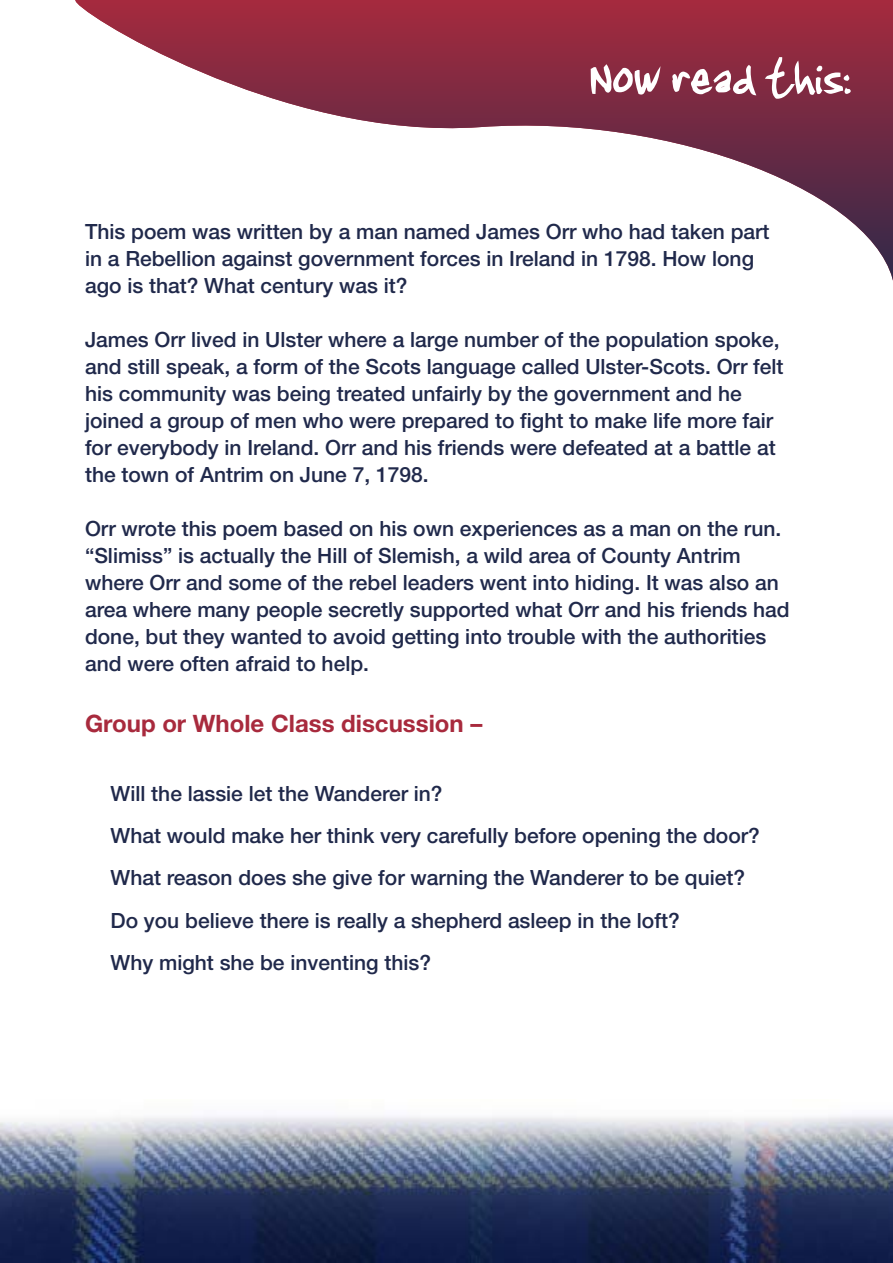
<style>
.page{position:relative;width:893px;height:1263px;background:#fff}
.page>*{position:absolute;margin:0;border:0;box-sizing:border-box;transform-origin:0 0}
.t1{font:63px "Jenkinsv 20 Thik";color:#fff}
.t2{font:700 24px "Helvetica Neue";color:#a82a3d}
.t3{font:500 21px/27px "Helvetica Neue";color:#20294b}
</style>
<div class="page">
<img style="left:0;top:1115px;width:892px;height:147px">
<svg style="left:75px;top:0;width:818px;height:281px"></svg>
<h1 class="t1" style="left:589px;top:43px;width:263px">Now read this:</h1>
<p class="t3" style="left:85px;top:220px;width:686px">This poem was written by a man named James Orr who had taken part in a Rebellion against government forces in Ireland in 1798. How long ago is that? What century was it?</p>
<p class="t3" style="left:85px;top:328px;width:700px">James Orr lived in Ulster where a large number of the population spoke, and still speak, a form of the Scots language called Ulster-Scots. Orr felt his community was being treated unfairly by the government and he joined a group of men who were prepared to fight to make life more fair for everybody in Ireland. Orr and his friends were defeated at a battle at the town of Antrim on June 7, 1798.</p>
<p class="t3" style="left:85px;top:517px;width:706px">Orr wrote this poem based on his own experiences as a man on the run. “Slimiss” is actually the Hill of Slemish, a wild area of County Antrim where Orr and some of the rebel leaders went into hiding. It was also an area where many people secretly supported what Orr and his friends had done, but they wanted to avoid getting into trouble with the authorities and were often afraid to help.</p>
<p class="t2" style="left:85px;top:715px;width:399px">Group or Whole Class discussion –</p>
<p class="t3" style="left:111px;top:775px;width:651px;line-height:42px">Will the lassie let the Wanderer in?<br>What would make her think very carefully before opening the door?<br>What reason does she give for warning the Wanderer to be quiet?<br>Do you believe there is really a shepherd asleep in the loft?<br>Why might she be inventing this?</p>
</div>
